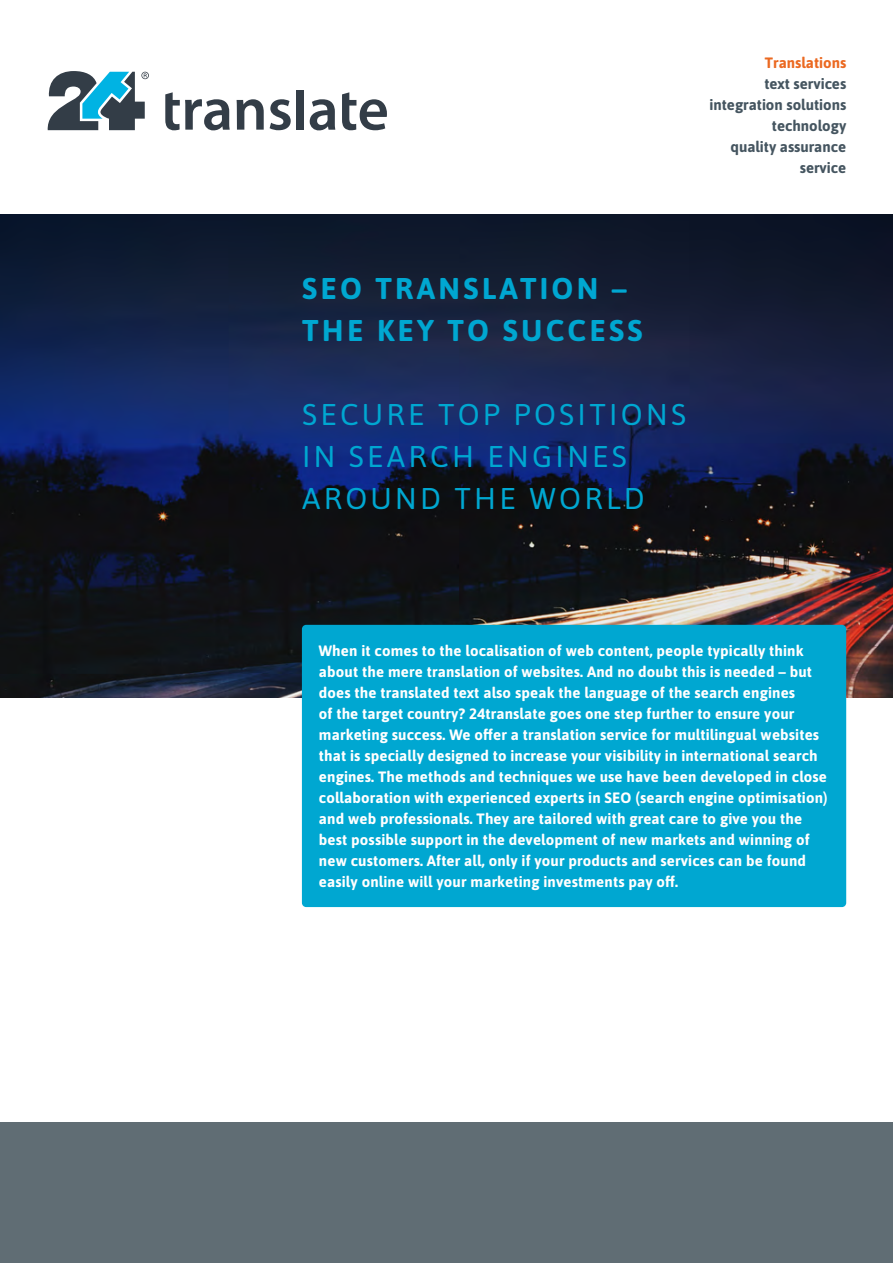
<style>
.page{position:relative;width:893px;height:1263px;background:#fff}
.page>*{position:absolute;margin:0;border:0;box-sizing:border-box;transform-origin:0 0}
.t1{font:30px/42px "Asap";letter-spacing:.11em;color:#00a7d1}
.t2{font:700 30px/42px "Asap";letter-spacing:.11em;color:#00a7d1}
.t3{font:700 15px/21px "Asap";letter-spacing:.01em;color:#fff}
.t4{font:700 15px/21px "Asap";color:#455560;text-align:right}
.t5{font:700 15px "Asap";color:#eb6921}
</style>
<div class="page">
<svg style="left:48px;top:71px;width:101px;height:59px"></svg>
<div style="left:297px;top:90px;width:7px;height:40px;background:#333d47"></div>
<svg style="left:165px;top:92px;width:65px;height:39px"></svg>
<svg style="left:237px;top:99px;width:27px;height:31px"></svg>
<svg style="left:270px;top:99px;width:21px;height:31px"></svg>
<svg style="left:310px;top:99px;width:25px;height:32px"></svg>
<svg style="left:342px;top:92px;width:45px;height:38px"></svg>
<img style="left:0;top:215px;width:893px;height:483px">
<div style="left:0;top:1123px;width:893px;height:140px;background:#606d74"></div>
<div style="left:302px;top:625px;width:544px;height:282px;background:#00a7d1;border-radius:4px"></div>
<p class="t5" style="left:765px;top:52px;width:83px">Translations</p>
<p class="t4" style="left:709px;top:72px;width:138px">text services integration solutions technology<br>quality assurance service</p>
<h1 class="t2" style="left:302px;top:266px;width:342px">SEO TRANSLATION –<br>THE KEY TO SUCCESS</h1>
<h1 class="t1" style="left:302px;top:392px;width:385px">SECURE TOP POSITIONS<br>IN SEARCH ENGINES<br>AROUND THE WORLD</h1>
<p class="t3" style="left:319px;top:639px;width:510px">When it comes to the localisation of web content, people typically think about the mere translation of websites. And no doubt this is needed – but does the translated text also speak the language of the search engines<br>of the target country? 24translate goes one step further to ensure your marketing success. We offer a translation service for multilingual websites that is specially designed to increase your visibility in international search engines. The methods and techniques we use have been developed in close collaboration with experienced experts in SEO (search engine optimisation) and web professionals. They are tailored with great care to give you the best possible support in the development of new markets and winning of new customers. After all, only if your products and services can be found easily online will your marketing investments pay off.</p>
</div>
